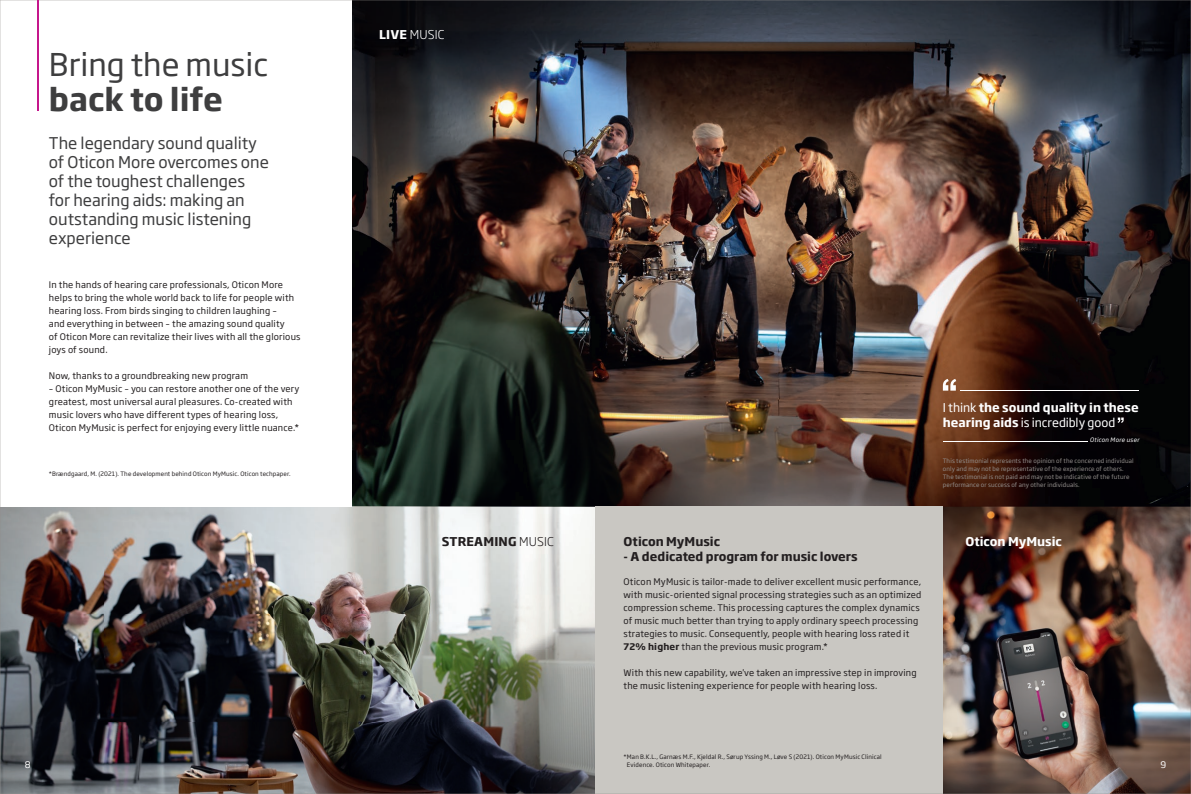
<style>
.page{position:relative;width:1191px;height:794px;background:#fff}
.page>*{position:absolute;margin:0;border:0;box-sizing:border-box;transform-origin:0 0}
.t1{font:31px "Soho Gothic Pro";color:#3e3e3f}
.t2{font:700 31px "Soho Gothic Pro";color:#3e3e3f}
.t3{font:16px/19px "Soho Gothic Pro";color:#3e3e3f}
.t4{font:700 12px/15px "Soho Gothic Pro";color:#fff}
.t5{font:700 12px "Soho Gothic Pro";color:#231f20}
.t6{font:300 12px "Soho Gothic Pro";letter-spacing:.015em;color:#fff}
.t7{font:9px/13px "Soho Gothic Pro";letter-spacing:.02em;color:#231f20}
.t8{font:9px "Soho Gothic Pro";color:#fff}
.t9{font:6px/8px "Soho Gothic Pro";letter-spacing:.02em;color:#928e8b}
.t10{font:6px/8px "Soho Gothic Pro";letter-spacing:.02em;color:#231f20}
.t11{font:italic 6px "Soho Gothic Pro";letter-spacing:.04em;color:#fff}
.s1{font-weight:700}
.s2{font-weight:400}
.s3{font-weight:300}
</style>
<div class="page">
<img style="left:0;top:0;width:1191px;height:794px">
<hr style="left:37px;top:0;width:1px;height:51px;background:#c5168c">
<hr style="left:37px;top:51px;width:1px;height:60px;background:#c5168c">
<hr style="left:960px;top:390px;width:179px;height:1px;background:#fff">
<hr style="left:943px;top:441px;width:144px;height:1px;background:#fff">
<svg style="left:943px;top:379px;width:13px;height:12px"></svg>
<svg style="left:1117px;top:417px;width:6px;height:6px"></svg>
<h1 class="t1" style="left:49px;top:40px;width:221px">Bring the music</h1>
<h1 class="t2" style="left:49px;top:75px;width:175px">back to life</h1>
<h2 class="t3" style="left:49px;top:133px;width:221px">The legendary sound quality of Oticon More overcomes one of the toughest challenges for hearing aids: making an outstanding music listening experience</h2>
<p class="t7" style="left:49px;top:277px;width:253px">In the hands of hearing care professionals, Oticon More helps to bring the whole world back to life for people with hearing loss. From birds singing to children laughing –<br>and everything in between – the amazing sound quality<br>of Oticon More can revitalize their lives with all the glorious joys of sound.</p>
<p class="t7" style="left:49px;top:368px;width:201px">Now, thanks to a groundbreaking new program</p>
<p class="t7" style="left:49px;top:381px;width:252px">– Oticon MyMusic – you can restore another one of the very greatest, most universal aural pleasures. Co-created with music lovers who have different types of hearing loss, Oticon MyMusic is perfect for enjoying every little nuance.*</p>
<p class="t10" style="left:49px;top:469px;width:243px">*Brændgaard, M. (2021). The development behind Oticon MyMusic. Oticon techpaper.</p>
<h3 class="t6" style="left:379px;top:25px;width:67px"><span class="s1">LIVE</span> MUSIC</h3>
<h3 class="t4" style="left:943px;top:399px;width:197px"><span class="s2">I think</span> the sound quality in these hearing aids <span class="s2">is incredibly good</span></h3>
<p class="t11" style="left:1089px;top:435px;width:51px">Oticon More user</p>
<p class="t9" style="left:943px;top:456px;width:192px">This testimonial represents the opinion of the concerned individual only and may not be representative of the experience of others.<br>The testimonial is not paid and may not be indicative of the future performance or success of any other individuals.</p>
<h3 class="t5" style="left:442px;top:532px;width:114px">STREAMING <span class="s3">MUSIC</span></h3>
<h3 class="t4" style="left:965px;top:533px;width:98px">Oticon MyMusic</h3>
<h3 class="t5" style="left:623px;top:532px;width:98px">Oticon MyMusic</h3>
<h3 class="t5" style="left:623px;top:547px;width:235px">- A dedicated program for music lovers</h3>
<p class="t7" style="left:623px;top:575px;width:299px">Oticon MyMusic is tailor-made to deliver excellent music performance, with music-oriented signal processing strategies such as an optimized compression scheme. This processing captures the complex dynamics of music much better than trying to apply ordinary speech processing strategies to music. Consequently, people with hearing loss rated it <span class="s1">72% higher</span> than the previous music program.*</p>
<p class="t7" style="left:623px;top:666px;width:294px">With this new capability, we've taken an impressive step in improving the music listening experience for people with hearing loss.</p>
<p class="t10" style="left:627px;top:753px;width:256px;text-indent:-3px">* Man B.K.L., Garnæs M.F., Kjeldal R., Sørup Yssing M., Løve S (2021). Oticon MyMusic Clinical<br>Evidence. Oticon Whitepaper.</p>
<p class="t8" style="left:25px;top:757px;width:7px">8</p>
<p class="t8" style="left:1160px;top:757px;width:7px">9</p>
</div>
